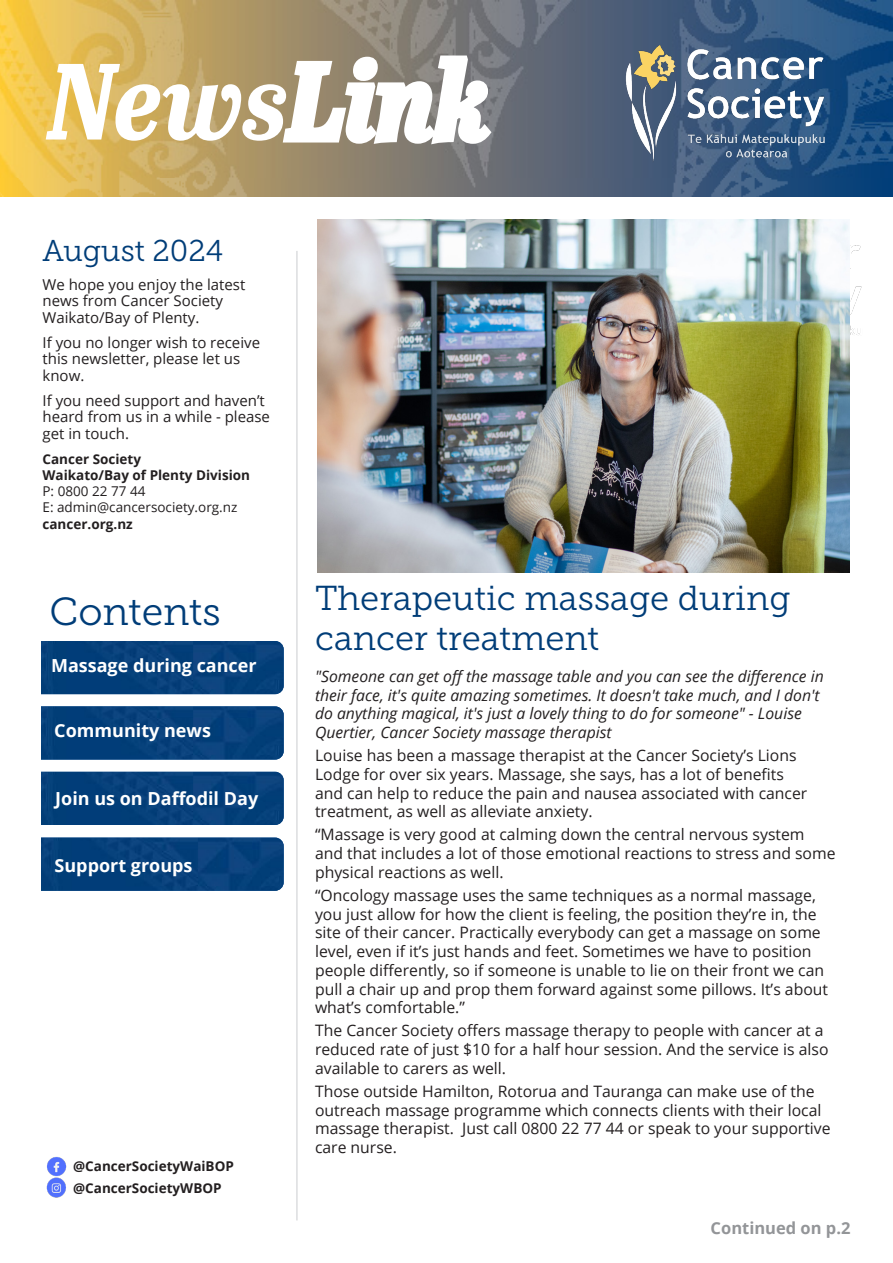
<style>
.page{position:relative;width:893px;height:1263px;background:#fff}
.page>*{position:absolute;margin:0;border:0;box-sizing:border-box;transform-origin:0 0}
.t1{font:italic 700 108px "Abril Titling Cnd";color:#fff}
.t2{font:39px "Museo Slab 300";color:#003d78}
.t3{font:34.5px/40.5px "Museo Slab 300";color:#003d78}
.t4{font:30px "Museo Slab 300";color:#003d78}
.t5{font:700 18px "Open Sans";color:#fff}
.t6{font:700 16.5px "Open Sans";color:#939598}
.t7{font:15.75px/18.8px "Open Sans";color:#231f20}
.t8{font:italic 15.75px/18.8px "Open Sans";color:#231f20}
.t9{font:15px/16.5px "Open Sans";color:#231f20}
.t10{font:700 13.5px "Open Sans";color:#231f20}
.t11{font:13.5px "Open Sans";color:#231f20}
</style>
<div class="page">
<img style="left:0;top:0;width:893px;height:196px">
<img style="left:849px;top:245px;width:13px;height:133px">
<hr style="left:296px;top:251px;width:2px;height:969px;background:#dcdddf">
<img style="left:318px;top:219px;width:531px;height:353px">
<img style="left:41px;top:641px;width:243px;height:53px">
<img style="left:41px;top:706px;width:243px;height:53px">
<img style="left:41px;top:772px;width:243px;height:53px">
<img style="left:41px;top:838px;width:243px;height:53px">
<img style="left:46px;top:1157px;width:21px;height:41px">
<img style="left:604px;top:35px;width:242px;height:136px">
<p class="t1" style="left:47px;top:22px;width:445px">NewsLink</p>
<p class="t4" style="left:43px;top:234px;width:182px">August 2024</p>
<p class="t9" style="left:43px;top:276px;width:204px">We hope you enjoy the latest news from Cancer Society<br>Waikato/Bay of Plenty.</p>
<p class="t9" style="left:43px;top:334px;width:219px">If you no longer wish to receive this newsletter, please let us know.</p>
<p class="t9" style="left:43px;top:392px;width:229px">If you need support and haven’t heard from us in a while - please get in touch.</p>
<p class="t10" style="left:43px;top:449px;width:100px">Cancer Society</p>
<p class="t10" style="left:43px;top:465px;width:209px">Waikato/Bay of Plenty Division</p>
<p class="t11" style="left:43px;top:482px;width:104px">P: 0800 22 77 44</p>
<p class="t11" style="left:43px;top:498px;width:196px">E: admin@cancersociety.org.nz</p>
<p class="t10" style="left:43px;top:514px;width:92px">cancer.org.nz</p>
<p class="t2" style="left:49px;top:590px;width:173px">Contents</p>
<p class="t5" style="left:51px;top:653px;width:207px">Massage during cancer</p>
<p class="t5" style="left:54px;top:717px;width:158px">Community news</p>
<p class="t5" style="left:55px;top:786px;width:204px">Join us on Daffodil Day</p>
<p class="t5" style="left:55px;top:852px;width:139px">Support groups</p>
<p class="t10" style="left:73px;top:1157px;width:162px">@CancerSocietyWaiBOP</p>
<p class="t10" style="left:73px;top:1179px;width:150px">@CancerSocietyWBOP</p>
<p class="t3" style="left:315px;top:578px;width:477px">Therapeutic massage during cancer treatment</p>
<p class="t8" style="left:315px;top:666px;width:510px">"Someone can get off the massage table and you can see the difference in their face, it's quite amazing sometimes. It doesn't take much, and I don't do anything magical, it's just a lovely thing to do for someone" - Louise Quertier, Cancer Society massage therapist</p>
<p class="t7" style="left:315px;top:745px;width:494px">Louise has been a massage therapist at the Cancer Society’s Lions Lodge for over six years. Massage, she says, has a lot of benefits and can help to reduce the pain and nausea associated with cancer treatment, as well as alleviate anxiety.</p>
<p class="t7" style="left:315px;top:825px;width:522px">“Massage is very good at calming down the central nervous system and that includes a lot of those emotional reactions to stress and some physical reactions as well.</p>
<p class="t7" style="left:315px;top:885px;width:515px">“Oncology massage uses the same techniques as a normal massage, you just allow for how the client is feeling, the position they’re in, the site of their cancer. Practically everybody can get a massage on some level, even if it’s just hands and feet. Sometimes we have to position people differently, so if someone is unable to lie on their front we can pull a chair up and prop them forward against some pillows. It’s about what’s comfortable.”</p>
<p class="t7" style="left:315px;top:1021px;width:515px">The Cancer Society offers massage therapy to people with cancer at a reduced rate of just $10 for a half hour session. And the service is also available to carers as well.</p>
<p class="t7" style="left:315px;top:1081px;width:517px">Those outside Hamilton, Rotorua and Tauranga can make use of the outreach massage programme which connects clients with their local massage therapist. Just call 0800 22 77 44 or speak to your supportive care nurse.</p>
<p class="t6" style="left:711px;top:1216px;width:141px">Continued on p.2</p>
</div>
